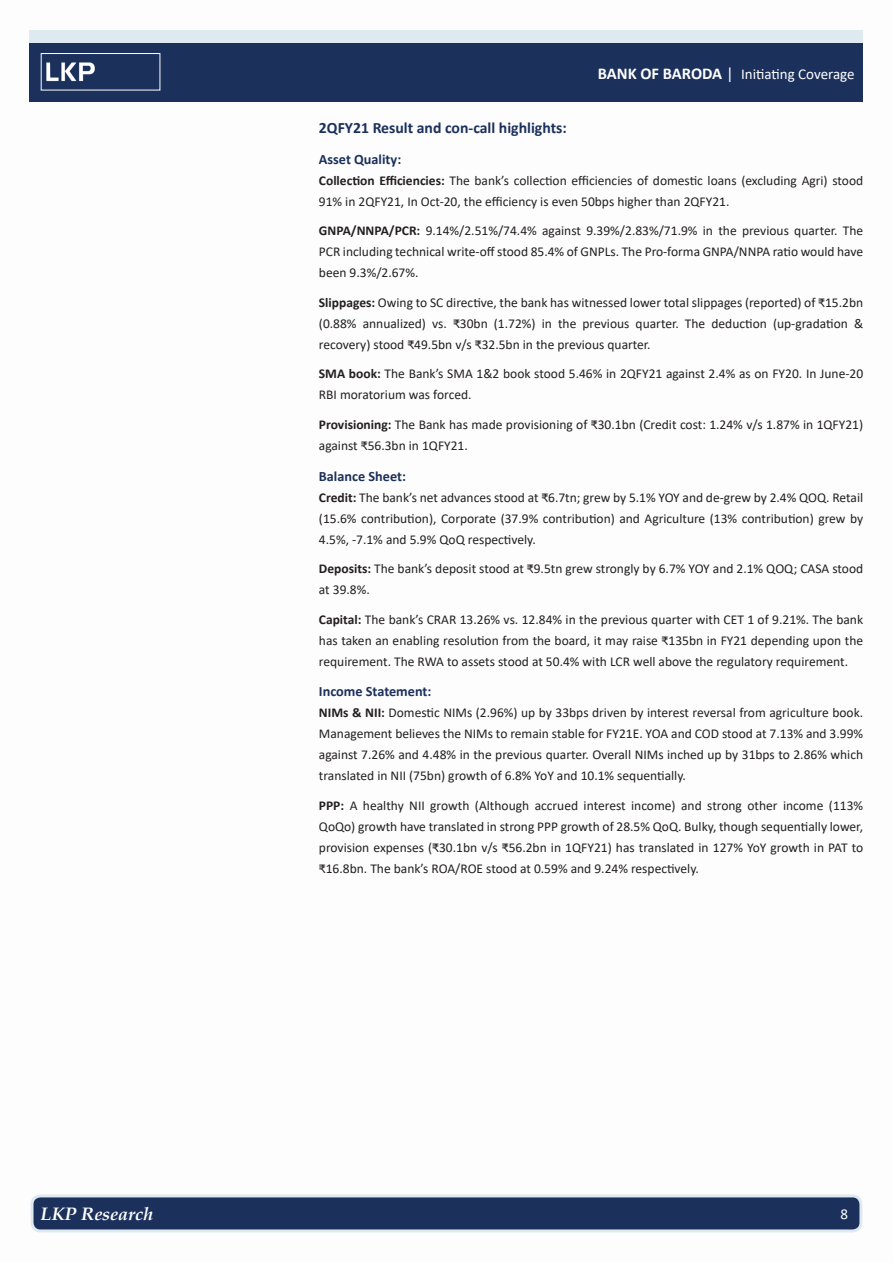
<style>
.page{position:relative;width:893px;height:1263px;background:#fff}
.page>*{position:absolute;margin:0;border:0;box-sizing:border-box;transform-origin:0 0}
.t1{font:italic 700 18px "Book Antiqua";color:#fff}
.t2{font:700 15.75px "Calibri";color:#1b305b}
.t3{font:15px "Calibri";color:#fff}
.t4{font:700 14.25px "Calibri";color:#1b305b}
.t5{font:13.5px/21px "Calibri";color:#231f20;text-align:justify}
.s1{font-weight:700;font-size:16.5px}
.s2{font-size:16.5px}
.s3{font-weight:700}
</style>
<div class="page">
<div style="left:30px;top:42px;width:833px;height:59px;background:#1b305b"></div>
<div style="left:30px;top:30px;width:833px;height:12px;background:#dee9f0"></div>
<img style="left:46px;top:62px;width:49px;height:20px">
<div style="left:41px;top:53px;width:119px;height:37px;border:1px solid #fff"></div>
<div style="left:32px;top:1196px;width:829px;height:35px;background:#1b305b;border-radius:9px"></div>
<div style="left:31px;top:1194px;width:831px;height:38px;border:3px solid #dee9f0;border-radius:9px"></div>
<p class="t3" style="left:598px;top:64px;width:258px"><span class="s1">BANK OF BARODA</span> <span class="s2">|</span> Initiating Coverage</p>
<p class="t2" style="left:319px;top:117px;width:249px">2QFY21 Result and con-call highlights:</p>
<p class="t4" style="left:319px;top:149px;width:84px">Asset Quality:</p>
<p class="t5" style="left:319px;top:169px;width:546px"><span class="s3">Collection Efficiencies:</span> The bank’s collection efficiencies of domestic loans (excluding Agri) stood<br>91% in 2QFY21, In Oct-20, the efficiency is even 50bps higher than 2QFY21.</p>
<p class="t5" style="left:319px;top:220px;width:546px"><span class="s3">GNPA/NNPA/PCR:</span> 9.14%/2.51%/74.4% against 9.39%/2.83%/71.9% in the previous quarter. The PCR including technical write-off stood 85.4% of GNPLs. The Pro-forma GNPA/NNPA ratio would have been 9.3%/2.67%.</p>
<p class="t5" style="left:319px;top:291px;width:546px"><span class="s3">Slippages:</span> Owing to SC directive, the bank has witnessed lower total slippages (reported) of ₹15.2bn (0.88% annualized) vs. ₹30bn (1.72%) in the previous quarter. The deduction (up-gradation &amp; recovery) stood ₹49.5bn v/s ₹32.5bn in the previous quarter.</p>
<p class="t5" style="left:319px;top:363px;width:546px"><span class="s3">SMA book:</span> The Bank’s SMA 1&amp;2 book stood 5.46% in 2QFY21 against 2.4% as on FY20. In June-20<br>RBI moratorium was forced.</p>
<p class="t5" style="left:319px;top:413px;width:546px"><span class="s3">Provisioning:</span> The Bank has made provisioning of ₹30.1bn (Credit cost: 1.24% v/s 1.87% in 1QFY21) against ₹56.3bn in 1QFY21.</p>
<p class="t4" style="left:319px;top:466px;width:89px">Balance Sheet:</p>
<p class="t5" style="left:319px;top:486px;width:546px"><span class="s3">Credit:</span> The bank’s net advances stood at ₹6.7tn; grew by 5.1% YOY and de-grew by 2.4% QOQ. Retail (15.6% contribution), Corporate (37.9% contribution) and Agriculture (13% contribution) grew by 4.5%, -7.1% and 5.9% QoQ respectively.</p>
<p class="t5" style="left:319px;top:558px;width:546px"><span class="s3">Deposits:</span> The bank’s deposit stood at ₹9.5tn grew strongly by 6.7% YOY and 2.1% QOQ; CASA stood at 39.8%.</p>
<p class="t5" style="left:319px;top:608px;width:546px"><span class="s3">Capital:</span> The bank’s CRAR 13.26% vs. 12.84% in the previous quarter with CET 1 of 9.21%. The bank has taken an enabling resolution from the board, it may raise ₹135bn in FY21 depending upon the requirement. The RWA to assets stood at 50.4% with LCR well above the regulatory requirement.</p>
<p class="t4" style="left:319px;top:681px;width:114px">Income Statement:</p>
<p class="t5" style="left:319px;top:702px;width:546px"><span class="s3">NIMs &amp; NII:</span> Domestic NIMs (2.96%) up by 33bps driven by interest reversal from agriculture book.<br>Management believes the NIMs to remain stable for FY21E. YOA and COD stood at 7.13% and 3.99% against 7.26% and 4.48% in the previous quarter. Overall NIMs inched up by 31bps to 2.86% which translated in NII (75bn) growth of 6.8% YoY and 10.1% sequentially.</p>
<p class="t5" style="left:319px;top:794px;width:546px"><span class="s3">PPP:</span> A healthy NII growth (Although accrued interest income) and strong other income (113% QoQo) growth have translated in strong PPP growth of 28.5% QoQ. Bulky, though sequentially lower, provision expenses (₹30.1bn v/s ₹56.2bn in 1QFY21) has translated in 127% YoY growth in PAT to ₹16.8bn. The bank’s ROA/ROE stood at 0.59% and 9.24% respectively.</p>
<h1 class="t1" style="left:41px;top:1201px;width:114px">LKP Research</h1>
<p class="t3" style="left:840px;top:1204px;width:9px">8</p>
</div>
